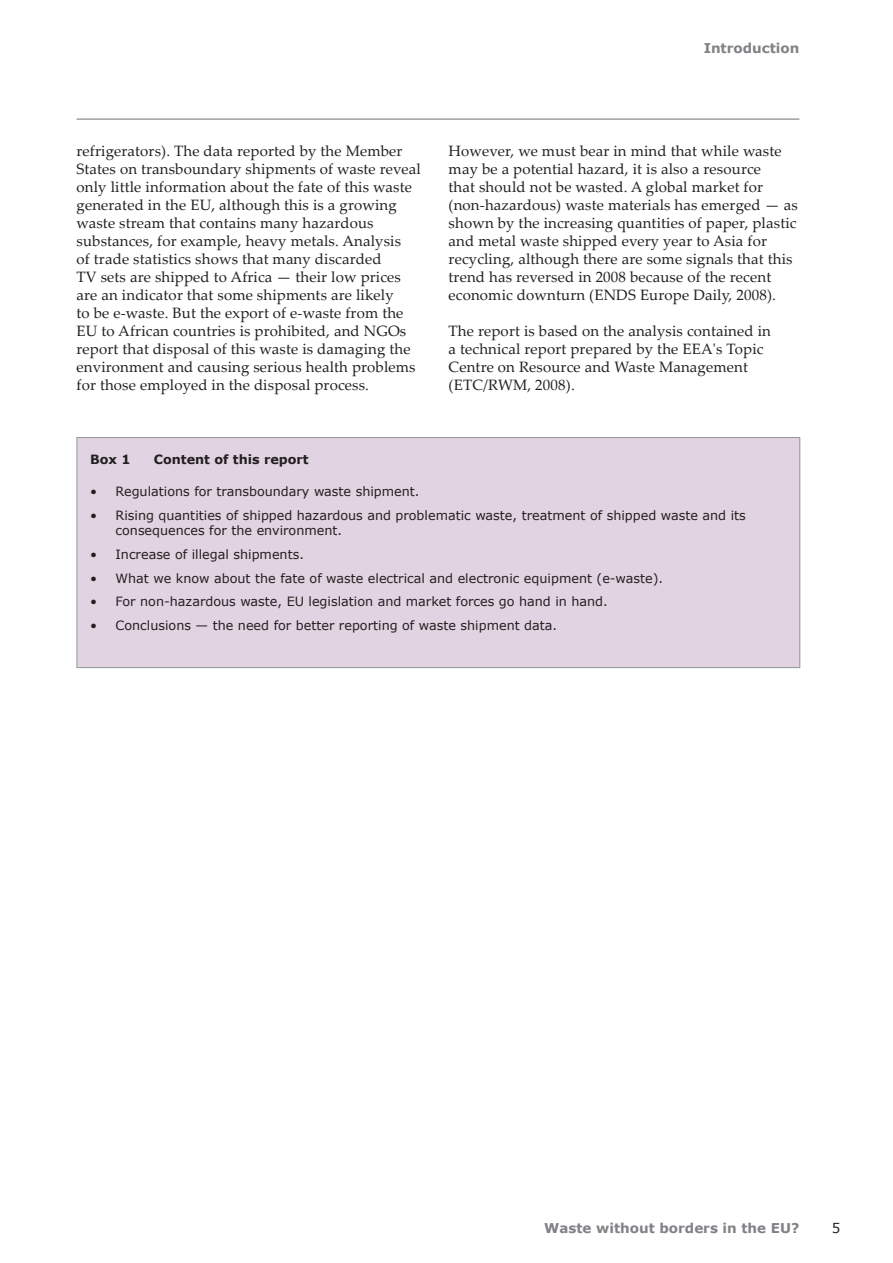
<style>
.page{position:relative;width:893px;height:1263px;background:#fff}
.page>*{position:absolute;margin:0;border:0;box-sizing:border-box;transform-origin:0 0}
.Body_Text{font:15px/18px "Palatino Linotype";letter-spacing:.01em;color:#231f20}
.rider{font:700 13.5px "Verdana";color:#808285}
.Master_Page{font:700 13.5px "Verdana";color:#808285}
.Page_No_Left{font:13.5px "Verdana";color:#231f20}
.Box_Text_Indent{font:12.75px/15.3px "Verdana";color:#231f20}
.Box_Text_Heading{font:700 12.75px "Verdana";color:#231f20}
</style>
<div class="page">
<hr style="left:77px;top:119px;width:722px;height:1px;background:#6c6d70">
<div style="left:77px;top:437px;width:723px;height:231px;background:#e1d3e1"></div>
<div style="left:77px;top:437px;width:723px;height:231px;border:1px solid #939598"></div>
<p class="Master_Page" style="left:704px;top:40px;width:97px">Introduction</p>
<p class="Body_Text" style="left:77px;top:141px;width:346px">refrigerators). The data reported by the Member States on transboundary shipments of waste reveal only little information about the fate of this waste generated in the EU, although this is a growing waste stream that contains many hazardous substances, for example, heavy metals. Analysis<br>of trade statistics shows that many discarded<br>TV sets are shipped to Africa — their low prices are an indicator that some shipments are likely<br>to be e-waste. But the export of e-waste from the EU to African countries is prohibited, and NGOs report that disposal of this waste is damaging the environment and causing serious health problems for those employed in the disposal process.</p>
<p class="Body_Text" style="left:449px;top:141px;width:351px">However, we must bear in mind that while waste may be a potential hazard, it is also a resource<br>that should not be wasted. A global market for (non‑hazardous) waste materials has emerged — as shown by the increasing quantities of paper, plastic and metal waste shipped every year to Asia for recycling, although there are some signals that this trend has reversed in 2008 because of the recent economic downturn (ENDS Europe Daily, 2008).</p>
<p class="Body_Text" style="left:449px;top:321px;width:324px">The report is based on the analysis contained in a technical report prepared by the EEA's Topic Centre on Resource and Waste Management (ETC/RWM, 2008).</p>
<p class="Box_Text_Heading" style="left:90px;top:451px;width:42px">Box 1</p>
<p class="Box_Text_Heading" style="left:154px;top:451px;width:156px">Content of this report</p>
<p class="Box_Text_Indent" style="left:90px;top:483px;width:331px">• Regulations for transboundary waste shipment.</p>
<p class="Box_Text_Indent" style="left:116px;top:507px;width:632px;text-indent:-26px">• Rising quantities of shipped hazardous and problematic waste, treatment of shipped waste and its consequences for the environment.</p>
<p class="Box_Text_Indent" style="left:90px;top:546px;width:215px">• Increase of illegal shipments.</p>
<p class="Box_Text_Indent" style="left:90px;top:570px;width:575px">• What we know about the fate of waste electrical and electronic equipment (e-waste).</p>
<p class="Box_Text_Indent" style="left:90px;top:594px;width:519px">• For non‑hazardous waste, EU legislation and market forces go hand in hand.</p>
<p class="Box_Text_Indent" style="left:90px;top:618px;width:469px">• Conclusions — the need for better reporting of waste shipment data.</p>
<p class="rider" style="left:544px;top:1219px;width:257px">Waste without borders in the EU?</p>
<p class="Page_No_Left" style="left:832px;top:1219px;width:10px">5</p>
</div>
